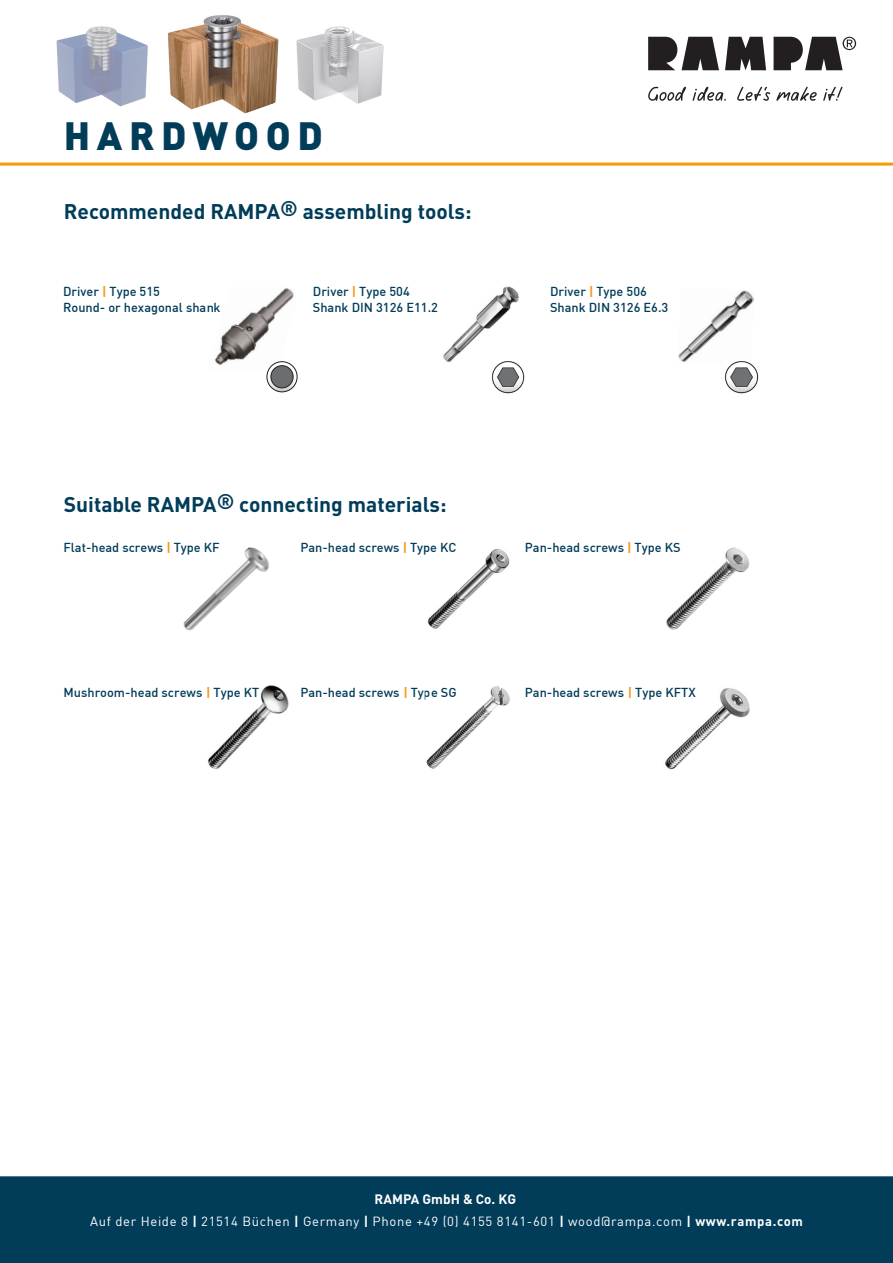
<style>
.page{position:relative;width:893px;height:1263px;background:#fff}
.page>*{position:absolute;margin:0;border:0;box-sizing:border-box;transform-origin:0 0}
.t1{font:900 39px "DIN";letter-spacing:.17em;color:#013c59}
.Titel{font:700 21px "DIN";color:#013c59}
.t2{font:700 13.5px "DIN";color:#fff}
.t3{font:13.05px "DIN";letter-spacing:.05em;color:#fff}
.Bezeichnung_Werkzeuge_etc{font:500 12.75px "DIN";color:#013c59}
.Beschr__Werkzeuge_etc{font:500 12.75px "DIN";color:#013c59}
.s1{font-weight:700;color:#f7971d}
.s2{font-weight:700}
</style>
<div class="page">
<hr style="left:0;top:163px;width:893px;height:3px;background:#f59c00">
<svg style="left:648px;top:37px;width:71px;height:33px"></svg>
<svg style="left:725px;top:37px;width:41px;height:33px"></svg>
<svg style="left:774px;top:37px;width:82px;height:33px"></svg>
<svg style="left:648px;top:86px;width:38px;height:15px"></svg>
<svg style="left:737px;top:87px;width:33px;height:14px"></svg>
<svg style="left:776px;top:87px;width:41px;height:14px"></svg>
<svg style="left:692px;top:87px;width:34px;height:14px"></svg>
<svg style="left:823px;top:87px;width:19px;height:14px"></svg>
<div style="left:0;top:1176px;width:893px;height:87px;background:#013c59"></div>
<img style="left:167px;top:15px;width:112px;height:99px">
<img style="left:56px;top:26px;width:91px;height:81px">
<img style="left:296px;top:26px;width:88px;height:78px">
<img style="left:208px;top:685px;width:81px;height:84px">
<img style="left:426px;top:686px;width:84px;height:83px">
<img style="left:665px;top:688px;width:85px;height:81px">
<img style="left:183px;top:547px;width:86px;height:84px">
<img style="left:427px;top:548px;width:83px;height:81px">
<img style="left:666px;top:547px;width:84px;height:83px">
<img style="left:214px;top:288px;width:82px;height:82px">
<img style="left:678px;top:290px;width:76px;height:72px">
<img style="left:443px;top:286px;width:76px;height:76px">
<img style="left:490px;top:359px;width:35px;height:35px">
<img style="left:724px;top:359px;width:35px;height:35px">
<svg style="left:267px;top:362px;width:30px;height:30px"></svg>
<div style="left:266px;top:361px;width:32px;height:31px;border:1px solid #231f20;border-radius:50%"></div>
<div style="left:271px;top:366px;width:22px;height:22px;background:#6c6d70;border-radius:50%"></div>
<div style="left:271px;top:365px;width:22px;height:23px;border:1px solid #231f20;border-radius:50%"></div>
<h1 class="t1" style="left:64px;top:110px;width:261px">HARDWOOD</h1>
<p class="Titel" style="left:64px;top:198px;width:409px">Recommended RAMPA® assembling tools:</p>
<p class="Beschr__Werkzeuge_etc" style="left:63px;top:284px;width:98px">Driver <span class="s1">|</span> Type 515</p>
<p class="Beschr__Werkzeuge_etc" style="left:63px;top:299px;width:159px">Round- or hexagonal shank</p>
<p class="Beschr__Werkzeuge_etc" style="left:313px;top:284px;width:98px">Driver <span class="s1">|</span> Type 504</p>
<p class="Beschr__Werkzeuge_etc" style="left:313px;top:299px;width:127px">Shank DIN 3126 E11.2</p>
<p class="Titel" style="left:64px;top:491px;width:384px">Suitable RAMPA® connecting materials:</p>
<p class="Beschr__Werkzeuge_etc" style="left:550px;top:284px;width:98px">Driver <span class="s1">|</span> Type 506</p>
<p class="Beschr__Werkzeuge_etc" style="left:550px;top:299px;width:120px">Shank DIN 3126 E6.3</p>
<p class="Bezeichnung_Werkzeuge_etc" style="left:64px;top:540px;width:158px">Flat-head screws <span class="s1">|</span> Type KF</p>
<p class="Bezeichnung_Werkzeuge_etc" style="left:300px;top:540px;width:158px">Pan-head screws <span class="s1">|</span> Type KC</p>
<p class="Bezeichnung_Werkzeuge_etc" style="left:525px;top:540px;width:157px">Pan-head screws <span class="s1">|</span> Type KS</p>
<p class="Bezeichnung_Werkzeuge_etc" style="left:64px;top:684px;width:197px">Mushroom-head screws <span class="s1">|</span> Type KT</p>
<p class="Bezeichnung_Werkzeuge_etc" style="left:300px;top:684px;width:158px">Pan-head screws <span class="s1">|</span> Type SG</p>
<p class="Bezeichnung_Werkzeuge_etc" style="left:525px;top:684px;width:172px">Pan-head screws <span class="s1">|</span> Type KFTX</p>
<p class="t2" style="left:375px;top:1190px;width:143px">RAMPA GmbH &amp; Co. KG</p>
<p class="t3" style="left:90px;top:1213px;width:714px">Auf der Heide 8 <span class="s2">|</span> 21514 Büchen <span class="s2">|</span> Germany <span class="s2">|</span> Phone +49 (0) 4155 8141-601 <span class="s2">|</span> wood@rampa.com <span class="s2">| www.rampa.com</span></p>
</div>
